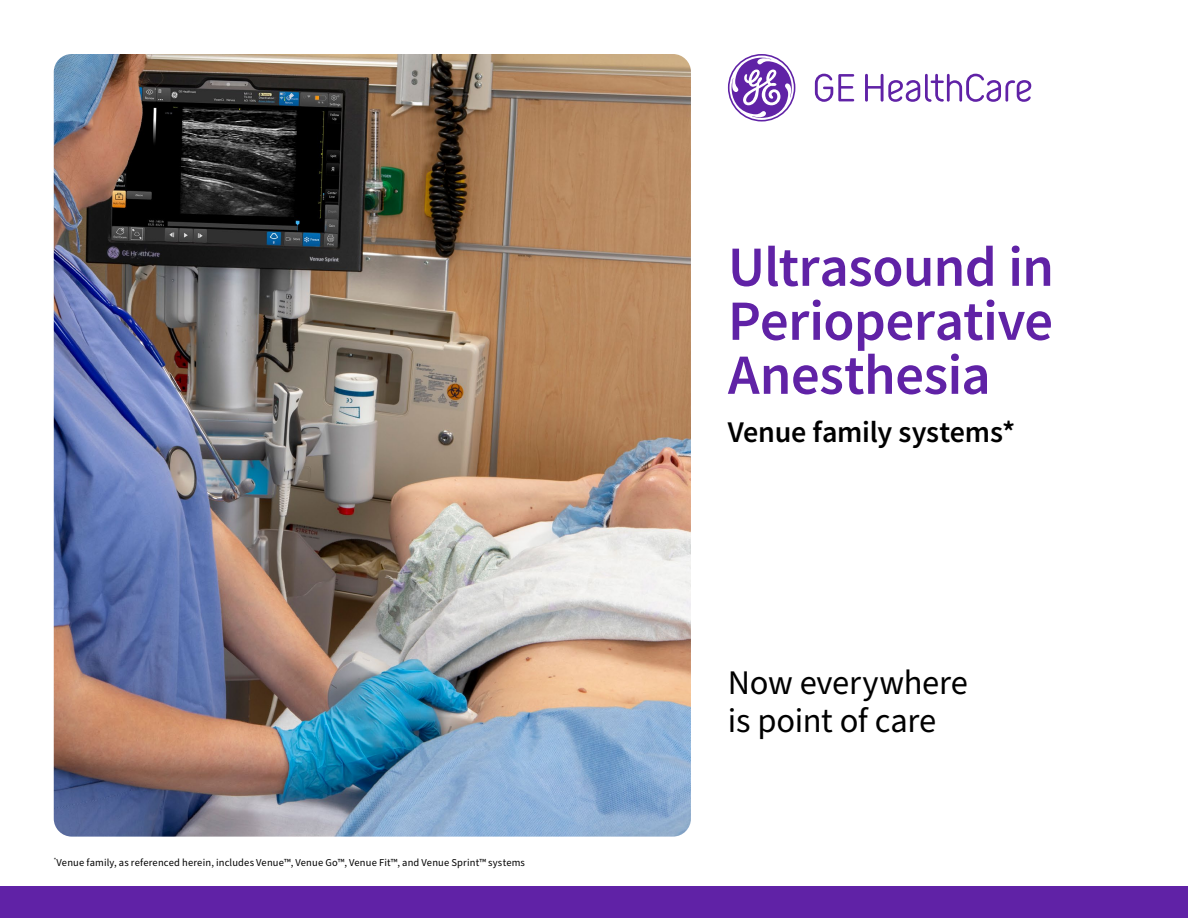
<style>
.page{position:relative;width:1188px;height:918px;background:#fff}
.page>*{position:absolute;margin:0;border:0;box-sizing:border-box;transform-origin:0 0}
.t1{font:600 56.85px/54px "Source Sans Pro";letter-spacing:-.01em;color:#6022a6;text-align:justify}
.t2{font:34.5px/37.5px "Source Sans Pro";letter-spacing:-.01em;color:#000}
.t3{font:600 30px "Source Sans Pro";letter-spacing:-.01em;color:#000}
.t4{font:10.5px "Source Sans Pro";letter-spacing:.015em;color:#000}
</style>
<div class="page">
<div style="left:0;top:887px;width:1188px;height:31px;background:#6022a6"></div>
<svg style="left:728px;top:54px;width:303px;height:68px"></svg>
<img style="left:54px;top:54px;width:637px;height:783px">
<p class="t4" style="left:54px;top:855px;width:473px"><sup>*</sup>Venue family, as referenced herein, includes Venue™, Venue Go™, Venue Fit™, and Venue Sprint™ systems</p>
<h1 class="t1" style="left:728px;top:239px;width:328px">Ultrasound in Perioperative Anesthesia</h1>
<h3 class="t3" style="left:728px;top:412px;width:289px">Venue family systems*</h3>
<h2 class="t2" style="left:728px;top:665px;width:242px">Now everywhere is point of care</h2>
</div>
